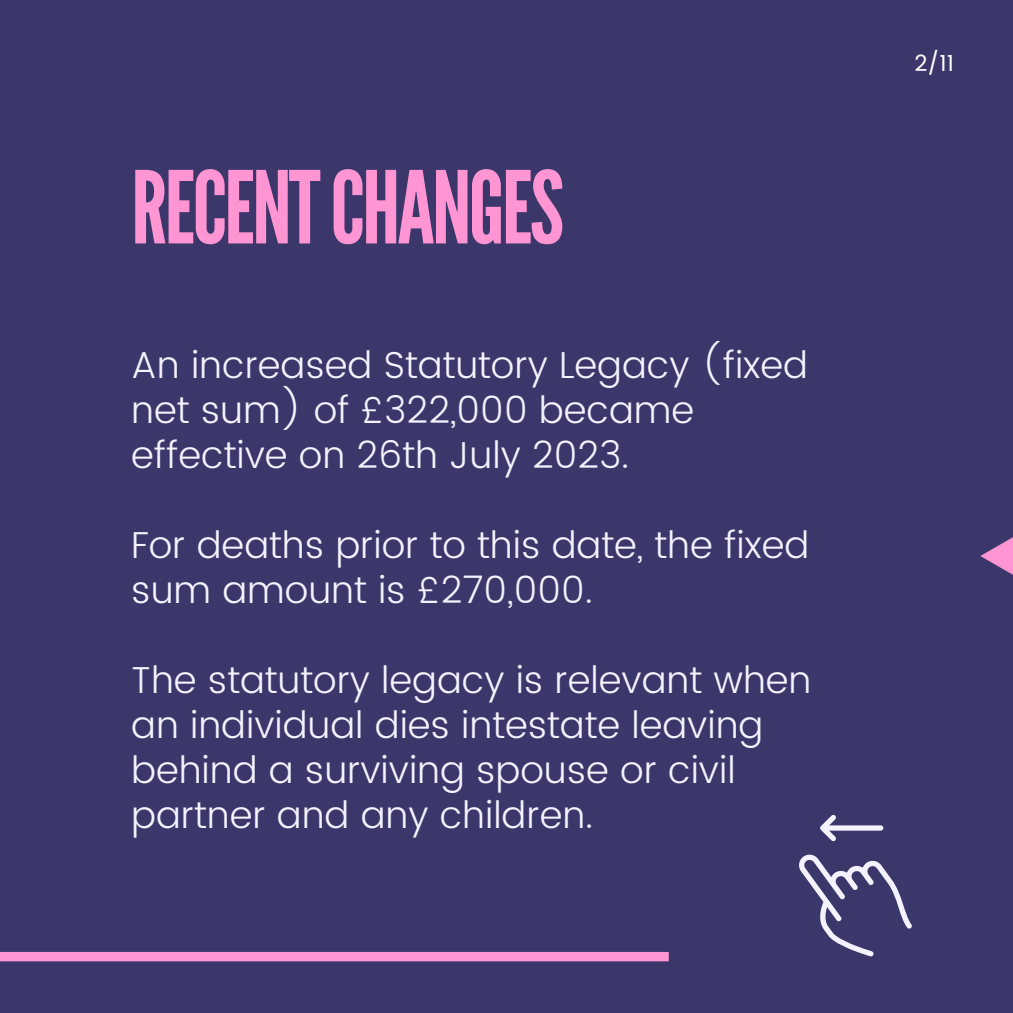
<style>
.page{position:relative;width:1013px;height:1013px;background:#fff}
.page>*{position:absolute;margin:0;border:0;box-sizing:border-box;transform-origin:0 0}
.t1{font:100px "League Gothic";letter-spacing:-.03em;color:#ff96d3}
.t2{font:300 37.5px/45px "Poppins";color:#f3f2fe}
.t3{font:22.5px "Poppins";color:#fff}
</style>
<div class="page">
<div style="left:0;top:0;width:1012px;height:1012px;background:#3c376b"></div>
<svg style="left:980px;top:538px;width:32px;height:36px"></svg>
<svg style="left:799px;top:854px;width:113px;height:102px"></svg>
<svg style="left:820px;top:815px;width:63px;height:26px"></svg>
<div style="left:0;top:951px;width:668px;height:10px;background:#ff96d3"></div>
<p class="t1" style="left:131px;top:150px;width:434px">RECENTCHANGES</p>
<p class="t2" style="left:131px;top:342px;width:678px">An increased Statutory Legacy (fixed net sum) of £322,000 became</p>
<p class="t2" style="left:131px;top:432px;width:499px">effective on 26th July 2023.</p>
<p class="t2" style="left:131px;top:522px;width:679px">For deaths prior to this date, the fixed sum amount is £270,000.</p>
<p class="t2" style="left:131px;top:657px;width:681px">The statutory legacy is relevant when an individual dies intestate leaving</p>
<p class="t2" style="left:131px;top:747px;width:606px">behind a surviving spouse or civil partner and any children.</p>
<p class="t3" style="left:914px;top:50px;width:41px">2/11</p>
</div>
